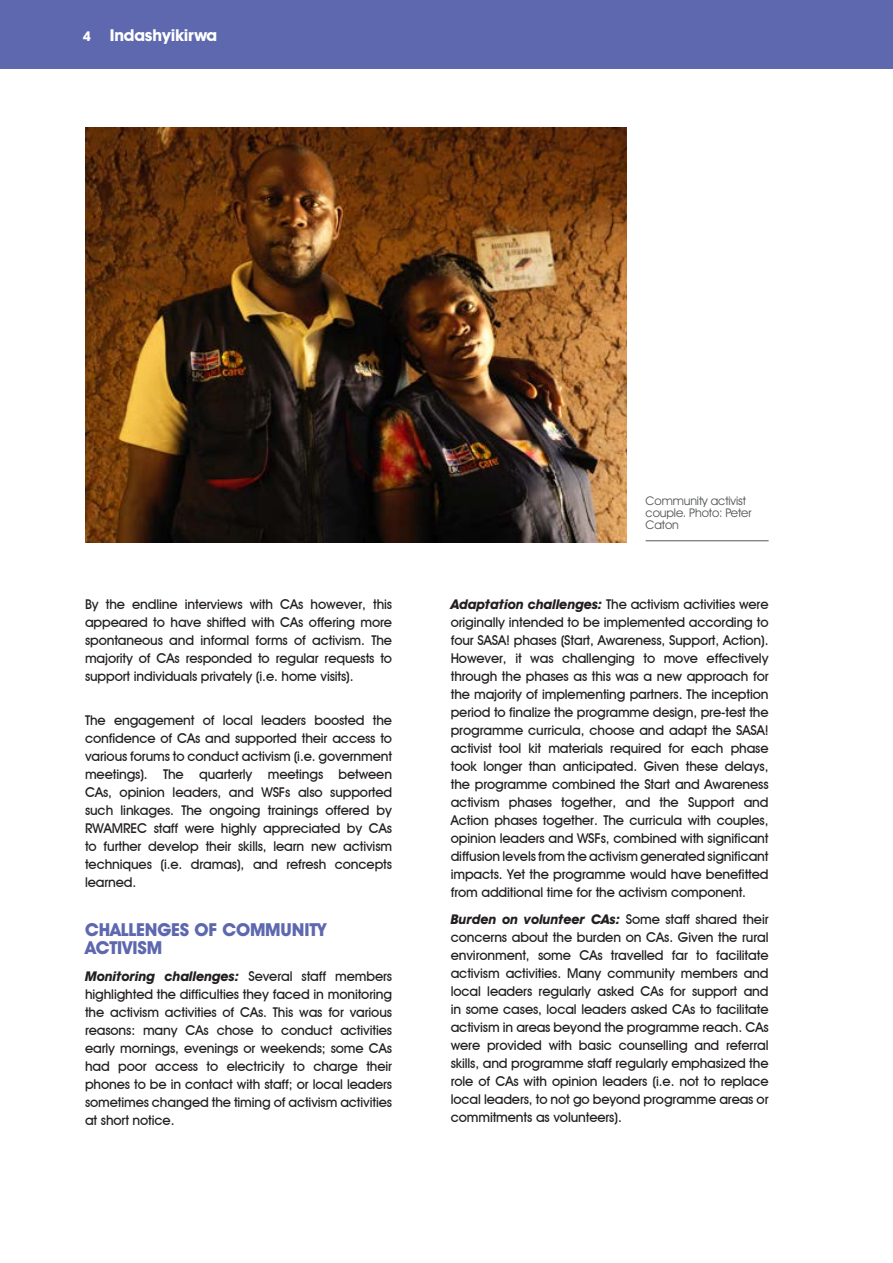
<style>
.page{position:relative;width:893px;height:1263px;background:#fff}
.page>*{position:absolute;margin:0;border:0;box-sizing:border-box;transform-origin:0 0}
.sub_1{font:700 18px/18px "Avant Garde IT Cby BT";letter-spacing:-.01em;color:#5d68af}
.t1{font:700 16.5px "Avant Garde IT Cby BT";letter-spacing:-.01em;color:#fff}
.t2{font:500 13.5px/18px "Avant Garde IT Cby BT";letter-spacing:-.01em;color:#231f20;text-align:justify}
.t3{font:12px/12px "Avant Garde IT Cby BT";letter-spacing:-.01em;color:#545557}
.s1{font-size:13.5px}
.s2{font-weight:700;font-style:italic}
</style>
<div class="page">
<div style="left:0;top:0;width:893px;height:69px;background:#5d68af"></div>
<img style="left:85px;top:128px;width:541px;height:414px">
<hr style="left:646px;top:540px;width:123px;height:1px;background:#545557">
<p class="t1" style="left:83px;top:25px;width:136px"><span class="s1">4</span> Indashyikirwa</p>
<p class="t2" style="left:85px;top:595px;width:309px">By the endline interviews with CAs however, this appeared to have shifted with CAs offering more spontaneous and informal forms of activism. The majority of CAs responded to regular requests to support individuals privately (i.e. home visits).</p>
<p class="t2" style="left:85px;top:711px;width:309px">The engagement of local leaders boosted the confidence of CAs and supported their access to various forums to conduct activism (i.e. government meetings). The quarterly meetings between CAs, opinion leaders, and WSFs also supported such linkages. The ongoing trainings offered by RWAMREC staff were highly appreciated by CAs to further develop their skills, learn new activism techniques (i.e. dramas), and refresh concepts learned.</p>
<p class="sub_1" style="left:85px;top:920px;width:243px">CHALLENGES OF COMMUNITY<br>ACTIVISM</p>
<p class="t2" style="left:85px;top:967px;width:309px"><span class="s2">Monitoring challenges:</span> Several staff members highlighted the difficulties they faced in monitoring the activism activities of CAs. This was for various reasons: many CAs chose to conduct activities early mornings, evenings or weekends; some CAs had poor access to electricity to charge their phones to be in contact with staff; or local leaders sometimes changed the timing of activism activities at short notice.</p>
<p class="t3" style="left:646px;top:495px;width:107px">Community activist couple. Photo: Peter<br>Caton</p>
<p class="t2" style="left:451px;top:595px;width:319px"><span class="s2">Adaptation challenges:</span> The activism activities were originally intended to be implemented according to four SASA! phases (Start, Awareness, Support, Action).<br>However, it was challenging to move effectively through the phases as this was a new approach for the majority of implementing partners. The inception period to finalize the programme design, pre-test the programme curricula, choose and adapt the SASA! activist tool kit materials required for each phase took longer than anticipated. Given these delays, the programme combined the Start and Awareness activism phases together, and the Support and Action phases together. The curricula with couples, opinion leaders and WSFs, combined with significant diffusion levels from the activism generated significant impacts. Yet the programme would have benefitted from additional time for the activism component.</p>
<p class="t2" style="left:451px;top:910px;width:319px"><span class="s2">Burden on volunteer CAs:</span> Some staff shared their concerns about the burden on CAs. Given the rural environment, some CAs travelled far to facilitate activism activities. Many community members and local leaders regularly asked CAs for support and in some cases, local leaders asked CAs to facilitate activism in areas beyond the programme reach. CAs were provided with basic counselling and referral skills, and programme staff regularly emphasized the role of CAs with opinion leaders (i.e. not to replace local leaders, to not go beyond programme areas or commitments as volunteers).</p>
</div>
